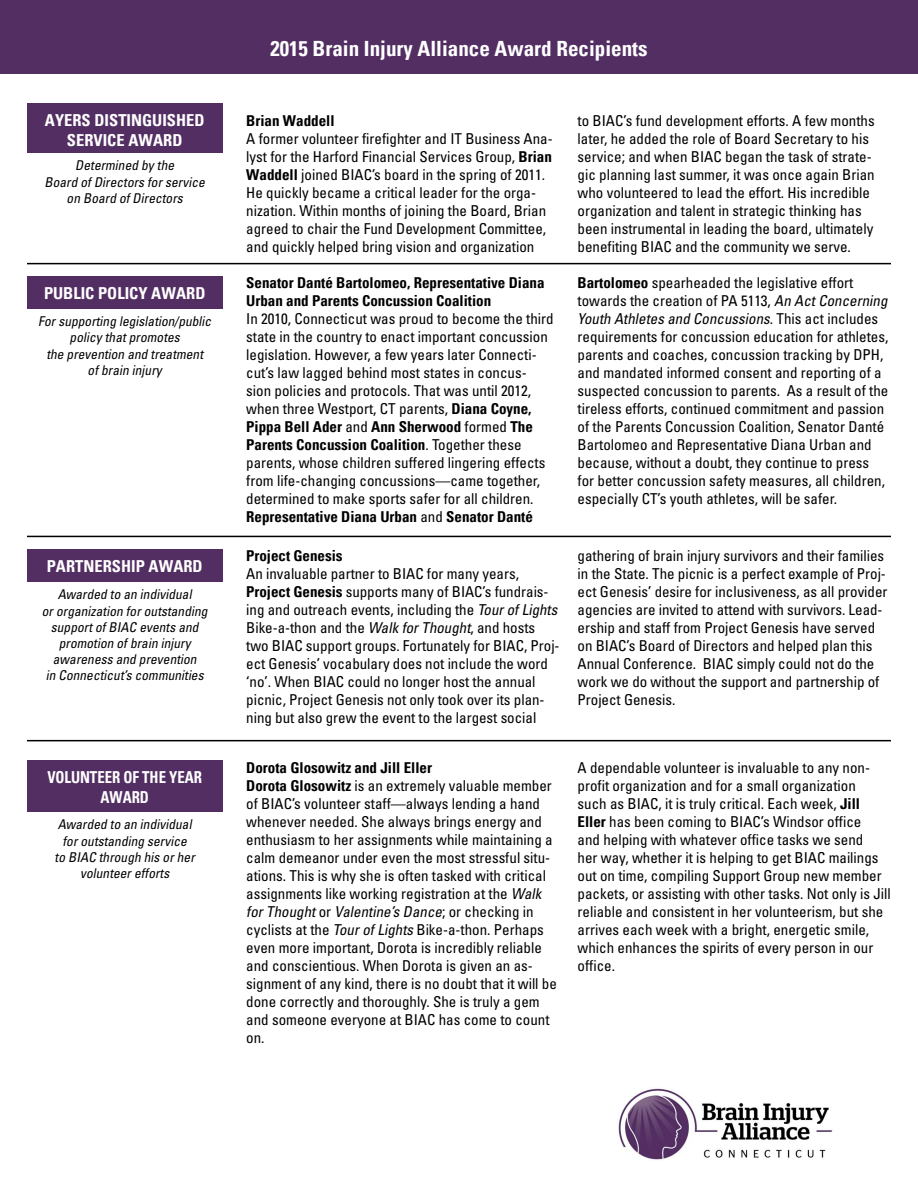
<style>
.page{position:relative;width:918px;height:1188px;background:#fff}
.page>*{position:absolute;margin:0;border:0;box-sizing:border-box;transform-origin:0 0}
.t1{font:700 condensed 21px "Univers";color:#fff}
.t2{font:700 condensed 16.5px/19.8px "Univers";color:#fff;text-align:center}
.t3{font:700 condensed 16.5px/19.8px "Univers";color:#fff;text-align:center;scale:.9 1}
.t4{font:condensed 15px/18px "Univers";color:#000}
.t5{font:700 condensed 15px/18px "Univers";color:#000}
.t6{font:italic condensed 13.5px/16.2px "Univers";color:#000;text-align:center}
.s1{font-weight:700}
.s2{font-style:italic}
</style>
<div class="page">
<div style="left:0;top:0;width:918px;height:74px;background:#532e63"></div>
<div style="left:27px;top:103px;width:195px;height:188px;background:#532e63"></div>
<div style="left:27px;top:153px;width:195px;height:141px;background:#fff"></div>
<div style="left:27px;top:276px;width:195px;height:128px;background:#532e63"></div>
<div style="left:27px;top:309px;width:195px;height:99px;background:#fff"></div>
<div style="left:27px;top:550px;width:195px;height:146px;background:#532e63"></div>
<div style="left:27px;top:582px;width:195px;height:119px;background:#fff"></div>
<div style="left:27px;top:760px;width:195px;height:130px;background:#532e63"></div>
<div style="left:27px;top:812px;width:195px;height:81px;background:#fff"></div>
<hr style="left:27px;top:263px;width:864px;height:1px;background:#000">
<hr style="left:27px;top:536px;width:864px;height:1px;background:#000">
<hr style="left:27px;top:740px;width:864px;height:1px;background:#000">
<img style="left:618px;top:1088px;width:215px;height:72px">
<p class="t2" style="left:45px;top:110px;width:161px">AYERS DISTINGUISHED<br>SERVICE AWARD</p>
<p class="t6" style="left:45px;top:157px;width:165px">Determined by the<br>Board ofDirectors forservice on Board ofDirectors</p>
<p class="t2" style="left:44px;top:283px;width:163px">PUBLIC POLICY AWARD</p>
<p class="t6" style="left:38px;top:313px;width:178px">Forsupporting legislation/public policy thatpromotes<br>the prevention and treatment ofbrain injury</p>
<p class="t2" style="left:47px;top:557px;width:157px">PARTNERSHIP AWARD</p>
<p class="t6" style="left:42px;top:586px;width:170px">Awarded to an individual ororganization foroutstanding supportofBIAC events and promotion ofbrain injury awareness and prevention<br>in Connecticut’s communities</p>
<p class="t3" style="left:47px;top:767px;width:173px">VOLUNTEER OF THE YEAR<br>AWARD</p>
<p class="t6" style="left:55px;top:816px;width:145px">Awarded to an individual foroutstanding service to BIAC through his orher volunteerefforts</p>
<h1 class="t1" style="left:271px;top:35px;width:378px">2015 Brain Injury Alliance Award Recipients</h1>
<p class="t5" style="left:246px;top:111px;width:90px">Brian Waddell</p>
<p class="t4" style="left:246px;top:129px;width:308px">A former volunteer firefighter and IT Business Ana&shy;lyst for the Harford Financial Services Group, <span class="s1">Brian Waddell</span> joined BIAC’s board in the spring of 2011.<br>He quickly became a critical leader for the orga&shy;nization. Within months of joining the Board, Brian agreed to chair the Fund Development Committee, and quickly helped bring vision and organization</p>
<p class="t5" style="left:246px;top:274px;width:300px">Senator Danté Bartolomeo, Representative Diana<br>Urban and Parents Concussion Coalition</p>
<p class="t4" style="left:246px;top:310px;width:309px">In 2010, Connecticut was proud to become the third state in the country to enact important concussion legislation. However, a few years later Connecti&shy;cut’s law lagged behind most states in concus&shy;sion policies and protocols. That was until 2012, when three Westport, CT parents, <span class="s1">Diana Coyne, Pippa Bell Ader</span> and <span class="s1">Ann Sherwood</span> formed <span class="s1">The Parents Concussion Coalition</span>. Together these parents, whose children suffered lingering effects from life-changing concussions—came together, determined to make sports safer for all children.<br><span class="s1">Representative Diana Urban</span> and <span class="s1">Senator Danté</span></p>
<p class="t5" style="left:246px;top:546px;width:98px">Project Genesis</p>
<p class="t4" style="left:246px;top:564px;width:316px">An invaluable partner to BIAC for many years, <span class="s1">Project Genesis</span> supports many of BIAC’s fundrais&shy;ing and outreach events, including the <span class="s2">TourofLights </span>Bike-a-thon and the <span class="s2">Walk forThought</span>, and hosts two BIAC support groups. Fortunately for BIAC, Proj&shy;ect Genesis’ vocabulary does not include the word ‘no’. When BIAC could no longer host the annual picnic, Project Genesis not only took over its plan&shy;ning but also grew the event to the largest social</p>
<p class="t4" style="left:578px;top:111px;width:299px">to BIAC’s fund development efforts. A few months later, he added the role of Board Secretary to his service; and when BIAC began the task of strate&shy;gic planning last summer, it was once again Brian who volunteered to lead the effort. His incredible organization and talent in strategic thinking has been instrumental in leading the board, ultimately benefiting BIAC and the community we serve.</p>
<p class="t4" style="left:578px;top:274px;width:315px"><span class="s1">Bartolomeo</span> spearheaded the legislative effort towards the creation of PA 5113, <span class="s2">An ActConcerning Youth Athletes and Concussions</span>. T h i s a c t i n c l u d e s requirements for concussion education for athletes, parents and coaches, concussion tracking by DPH, and mandated informed consent and reporting of a suspected concussion to parents. As a result of the tireless efforts, continued commitment and passion of the Parents Concussion Coalition, Senator Danté Bartolomeo and Representative Diana Urban and because, without a doubt, they continue to press<br>for better concussion safety measures, all children, especially CT’s youth athletes, will be safer.</p>
<p class="t4" style="left:578px;top:546px;width:311px">gathering of brain injury survivors and their families in the State. The picnic is a perfect example of Proj&shy;ect Genesis’ desire for inclusiveness, as all provider agencies are invited to attend with survivors. Lead&shy;ership and staff from Project Genesis have served on BIAC’s Board of Directors and helped plan this Annual Conference. BIAC simply could not do the work we do without the support and partnership of Project Genesis.</p>
<p class="t4" style="left:246px;top:759px;width:312px"><span class="s1">Dorota Glosowitz and Jill Eller<br>Dorota Glosowitz</span> is an extremely valuable member of BIAC’s volunteer staff—always lending a hand whenever needed. She always brings energy and enthusiasm to her assignments while maintaining a calm demeanor under even the most stressful situ&shy;ations. This is why she is often tasked with critical assignments like working registration at the <span class="s2">Walk forThought</span>o r <span class="s2">Valentine’s Dance</span>; o r c h e c ki n g i n cyclists at the <span class="s2">TourofLights</span> Bike-a-thon. Perhaps even more important, Dorota is incredibly reliable and conscientious. When Dorota is given an as&shy;signment of any kind, there is no doubt that it will be done correctly and thoroughly. She is truly a gem and someone everyone at BIAC has come to count on.</p>
<p class="t4" style="left:578px;top:759px;width:315px">A dependable volunteer is invaluable to any non&shy;profit organization and for a small organization<br>such as BIAC, it is truly critical. Each week, <span class="s1">Jill Eller</span> has been coming to BIAC’s Windsor office<br>and helping with whatever office tasks we send<br>her way, whether it is helping to get BIAC mailings out on time, compiling Support Group new member packets, or assisting with other tasks. Not only is Jill reliable and consistent in her volunteerism, but she arrives each week with a bright, energetic smile, which enhances the spirits of every person in our office.</p>
</div>
